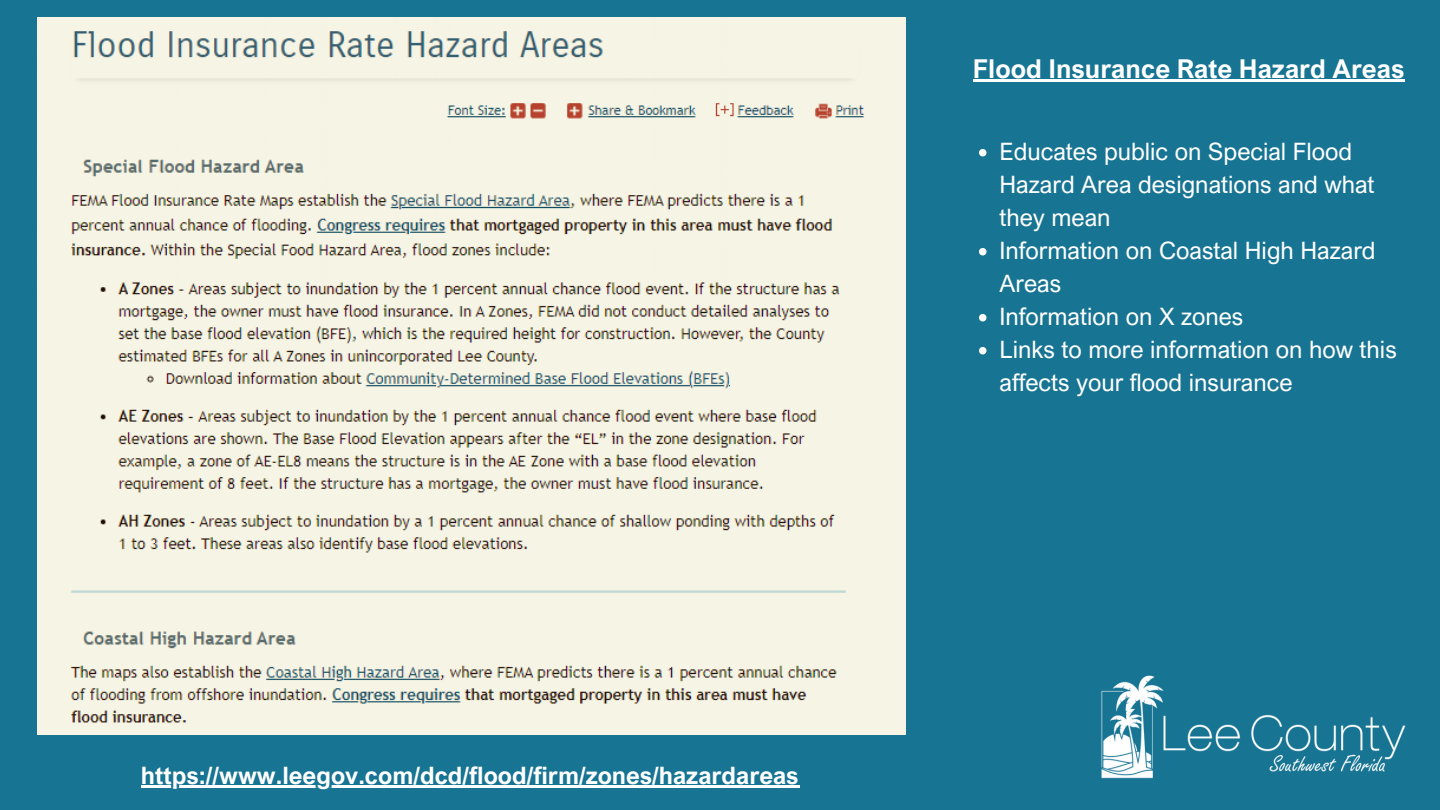
<style>
.page{position:relative;width:1440px;height:810px;background:#177493}
.page>*{position:absolute;margin:0;border:0;box-sizing:border-box;transform-origin:0 0}
.t1{font:700 26px "Arial Nova";color:#fff}
.t2{font:24px/33px "Arial Nova";color:#fff}
.t3{font:700 24px "Arial Nova";color:#fff}
</style>
<div class="page">
<img style="left:38px;top:18px;width:867px;height:716px">
<img style="left:1101px;top:675px;width:305px;height:104px">
<hr style="left:973px;top:79px;width:431px;height:3px;background:#fff">
<hr style="left:141px;top:785px;width:658px;height:2px;background:#fff">
<svg style="left:979px;top:149px;width:7px;height:7px"></svg>
<svg style="left:979px;top:248px;width:7px;height:7px"></svg>
<svg style="left:979px;top:314px;width:7px;height:7px"></svg>
<svg style="left:979px;top:347px;width:7px;height:7px"></svg>
<p class="t3" style="left:141px;top:760px;width:659px">https://www.leegov.com/dcd/flood/firm/zones/hazardareas</p>
<p class="t1" style="left:973px;top:52px;width:433px">Flood Insurance Rate Hazard Areas</p>
<p class="t2" style="left:1000px;top:135px;width:399px">Educates public on Special Flood<br>Hazard Area designations and what they mean<br>Information on Coastal High Hazard<br>Areas<br>Information on X zones<br>Links to more information on how this affects your flood insurance</p>
</div>
